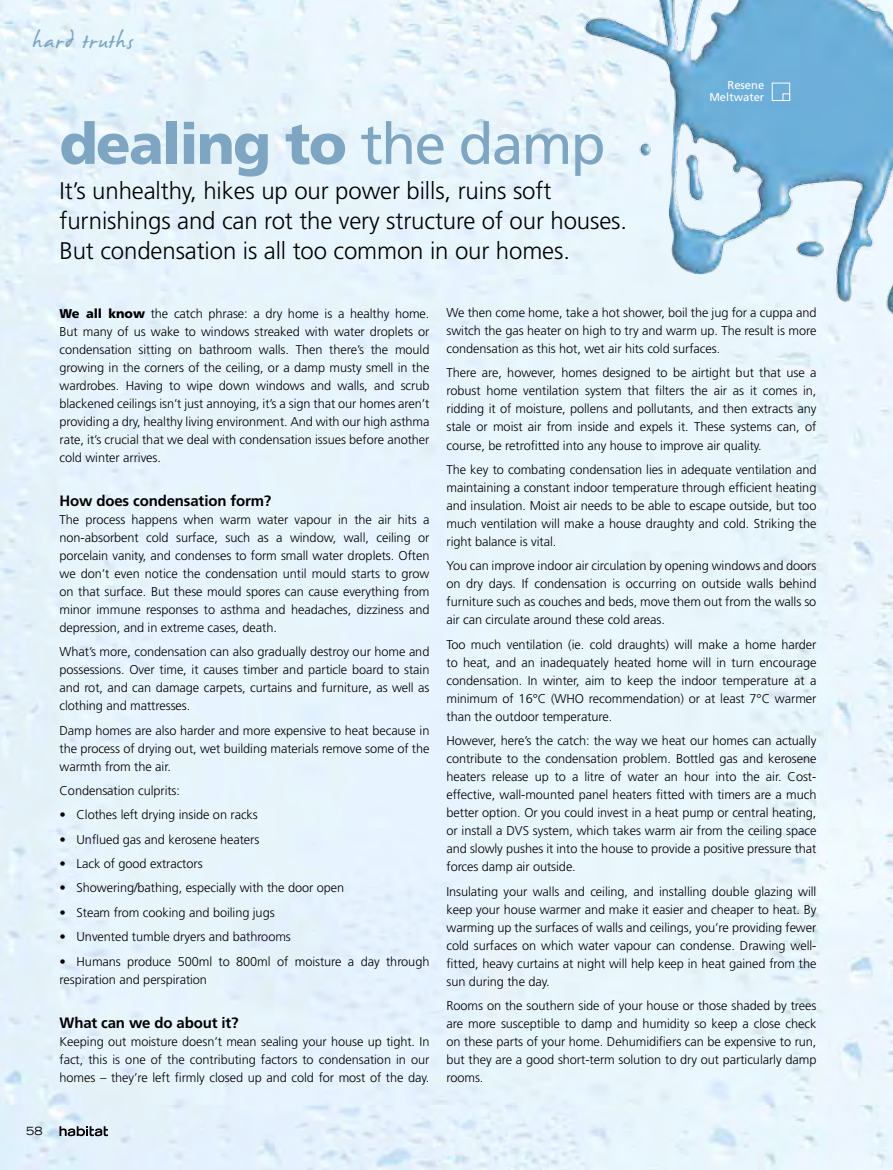
<style>
.page{position:relative;width:893px;height:1170px;background:#fff}
.page>*{position:absolute;margin:0;border:0;box-sizing:border-box;transform-origin:0 0}
.t1{font:900 57px "Frutiger";letter-spacing:-.03em;color:#7ea6c2}
.t2{font:36px "James Fajardo";letter-spacing:.035em;color:#7ea6c2}
.t3{font:300 24px/30px "Frutiger";letter-spacing:-.005em;color:#000}
.t4{font:700 15px "Frutiger";letter-spacing:-.01em;color:#000}
.t5{font:300 12.75px/18px "Frutiger";letter-spacing:-.005em;color:#000;text-align:justify}
.t6{font:11.25px/11.2px "Frutiger";color:#fff;text-align:right}
.t7{font:expanded 11.25px "Trade Gothic LH";color:#000}
.s1{font-weight:400}
.s2{font-weight:900}
</style>
<div class="page">
<img style="left:523px;top:0;width:370px;height:354px">
<div style="left:772px;top:83px;width:18px;height:18px;border:1px solid #fff"></div>
<div style="left:783px;top:94px;width:7px;height:7px;border:1px solid #fff"></div>
<svg style="left:59px;top:1126px;width:49px;height:10px"></svg>
<h2 class="t2" style="left:33px;top:22px;width:102px">hard truths</h2>
<h1 class="t1" style="left:60px;top:109px;width:547px">dealing to <span class="s1">the damp</span></h1>
<h3 class="t3" style="left:59px;top:176px;width:569px">It’s unhealthy, hikes up our power bills, ruins soft furnishings and can rot the very structure of our houses.<br>But condensation is all too common in our homes.</h3>
<p class="t6" style="left:709px;top:80px;width:57px">Resene<br>Meltwater</p>
<p class="t7" style="left:26px;top:1123px;width:18px">58</p>
<p class="t5" style="left:60px;top:304px;width:371px"><span class="s2">We all know</span> the catch phrase: a dry home is a healthy home.<br>But many of us wake to windows streaked with water droplets or condensation sitting on bathroom walls. Then there’s the mould growing in the corners of the ceiling, or a damp musty smell in the wardrobes. Having to wipe down windows and walls, and scrub blackened ceilings isn’t just annoying, it’s a sign that our homes aren’t providing a dry, healthy living environment. And with our high asthma rate, it’s crucial that we deal with condensation issues before another cold winter arrives.</p>
<p class="t4" style="left:60px;top:491px;width:213px">How does condensation form?</p>
<p class="t5" style="left:60px;top:510px;width:371px">The process happens when warm water vapour in the air hits a non-absorbent cold surface, such as a window, wall, ceiling or porcelain vanity, and condenses to form small water droplets. Often we don’t even notice the condensation until mould starts to grow on that surface. But these mould spores can cause everything from minor immune responses to asthma and headaches, dizziness and depression, and in extreme cases, death.</p>
<p class="t5" style="left:60px;top:642px;width:371px">What’s more, condensation can also gradually destroy our home and possessions. Over time, it causes timber and particle board to stain and rot, and can damage carpets, curtains and furniture, as well as clothing and mattresses.</p>
<p class="t5" style="left:60px;top:721px;width:371px">Damp homes are also harder and more expensive to heat because in the process of drying out, wet building materials remove some of the warmth from the air.</p>
<p class="t5" style="left:60px;top:781px;width:122px">Condensation culprits:</p>
<p class="t5" style="left:60px;top:806px;width:200px">• Clothes left drying inside on racks</p>
<p class="t5" style="left:60px;top:830px;width:201px">• Unflued gas and kerosene heaters</p>
<p class="t5" style="left:60px;top:854px;width:145px">• Lack of good extractors</p>
<p class="t5" style="left:60px;top:879px;width:286px">• Showering/bathing, especially with the door open</p>
<p class="t5" style="left:60px;top:903px;width:217px">• Steam from cooking and boiling jugs</p>
<p class="t5" style="left:60px;top:927px;width:233px">• Unvented tumble dryers and bathrooms</p>
<p class="t5" style="left:60px;top:952px;width:371px">• Humans produce 500ml to 800ml of moisture a day through respiration and perspiration</p>
<p class="t4" style="left:60px;top:1013px;width:181px">What can we do about it?</p>
<p class="t5" style="left:60px;top:1032px;width:371px">Keeping out moisture doesn’t mean sealing your house up tight. In fact, this is one of the contributing factors to condensation in our homes – they’re left firmly closed up and cold for most of the day.</p>
<p class="t5" style="left:446px;top:304px;width:371px">We then come home, take a hot shower, boil the jug for a cuppa and switch the gas heater on high to try and warm up. The result is more condensation as this hot, wet air hits cold surfaces.</p>
<p class="t5" style="left:446px;top:364px;width:371px">There are, however, homes designed to be airtight but that use a robust home ventilation system that filters the air as it comes in, ridding it of moisture, pollens and pollutants, and then extracts any stale or moist air from inside and expels it. These systems can, of course, be retrofitted into any house to improve air quality.</p>
<p class="t5" style="left:446px;top:460px;width:371px">The key to combating condensation lies in adequate ventilation and maintaining a constant indoor temperature through efficient heating and insulation. Moist air needs to be able to escape outside, but too much ventilation will make a house draughty and cold. Striking the right balance is vital.</p>
<p class="t5" style="left:446px;top:557px;width:371px">You can improve indoor air circulation by opening windows and doors on dry days. If condensation is occurring on outside walls behind furniture such as couches and beds, move them out from the walls so air can circulate around these cold areas.</p>
<p class="t5" style="left:446px;top:635px;width:371px">Too much ventilation (ie. cold draughts) will make a home harder to heat, and an inadequately heated home will in turn encourage condensation. In winter, aim to keep the indoor temperature at a minimum of 16°C (WHO recommendation) or at least 7°C warmer than the outdoor temperature.</p>
<p class="t5" style="left:446px;top:732px;width:371px">However, here’s the catch: the way we heat our homes can actually contribute to the condensation problem. Bottled gas and kerosene heaters release up to a litre of water an hour into the air. Cost&shy;effective, wall-mounted panel heaters fitted with timers are a much better option. Or you could invest in a heat pump or central heating, or install a DVS system, which takes warm air from the ceiling space and slowly pushes it into the house to provide a positive pressure that forces damp air outside.</p>
<p class="t5" style="left:446px;top:882px;width:371px">Insulating your walls and ceiling, and installing double glazing will keep your house warmer and make it easier and cheaper to heat. By warming up the surfaces of walls and ceilings, you’re providing fewer cold surfaces on which water vapour can condense. Drawing well&shy;fitted, heavy curtains at night will help keep in heat gained from the sun during the day.</p>
<p class="t5" style="left:446px;top:996px;width:371px">Rooms on the southern side of your house or those shaded by trees are more susceptible to damp and humidity so keep a close check on these parts of your home. Dehumidifiers can be expensive to run, but they are a good short-term solution to dry out particularly damp rooms.</p>
</div>
